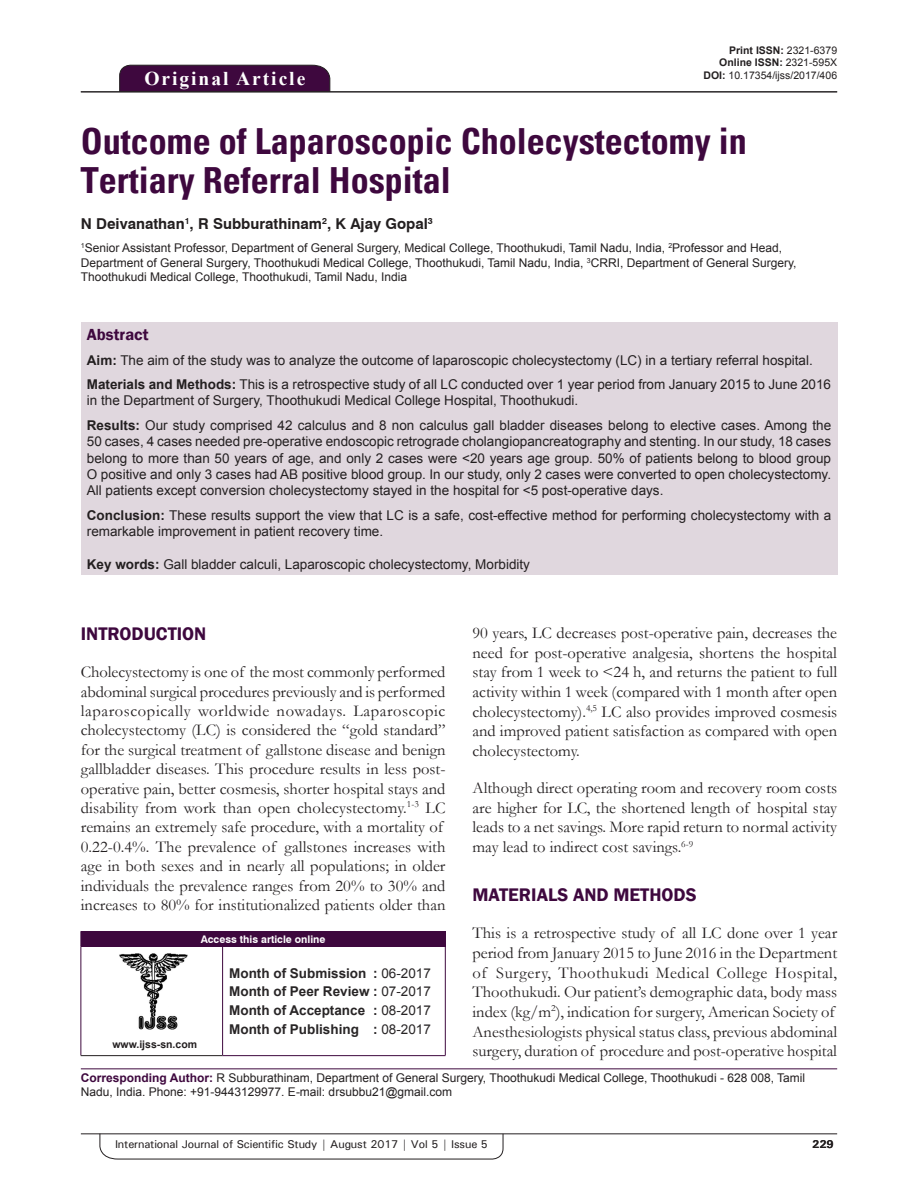
<style>
.page{position:relative;width:918px;height:1188px;background:#fff}
.page>*{position:absolute;margin:0;border:0;box-sizing:border-box;transform-origin:0 0}
.AT{font:700 condensed 36px/39px "Univers";color:#3e083e}
.AH{font:700 19.5px "Times New Roman";letter-spacing:.1em;color:#fff}
.t1{font:600 18.75px "Franklin Gothic";color:#3e083e}
.TX{font:16.5px/19.6px "Garamond";color:#231f20;text-align:justify}
.ABSH{font:600 16.5px "Franklin Gothic";color:#3e083e}
.AU{font:700 15px "Swiss 721 BT";color:#231f20}
.ABS{font:13.5px/16.2px "Arial";color:#231f20}
.HIS{font:700 13.5px/18.8px "Arial";color:#282526;text-align:justify}
.KWD{font:13.5px "Arial";color:#231f20}
.AFF{font:12px/14.4px "Arial";color:#231f20}
.ADD{font:12px/14.4px "Arial";color:#231f20}
.RF{font:500 11.25px "Univers";letter-spacing:-.01em;color:#231f20}
.t2{font:700 11.25px "Univers";color:#231f20}
.DOI{font:700 10.5px "Arial";color:#231f20}
.DOI-2{font:10.5px "Arial";color:#231f20}
.AAO{font:700 10.5px "Swiss 721 BT";color:#fff}
.Web{font:700 10.5px "Arial";color:#231f20}
.s1{font-weight:400}
.s2{font-weight:700}
.s3{font-weight:700;color:#3e083e}
</style>
<div class="page">
<hr style="left:81px;top:1134px;width:756px;height:1px;background:#231f20">
<svg style="left:100px;top:1133px;width:403px;height:26px"></svg>
<div style="left:119px;top:65px;width:211px;height:26px;background:#3e083e"></div>
<hr style="left:81px;top:91px;width:756px;height:1px;background:#231f20">
<div style="left:81px;top:322px;width:756px;height:253px;background:#e0d7de"></div>
<img style="left:119px;top:953px;width:69px;height:76px">
<div style="left:81px;top:931px;width:364px;height:15px;background:#3e083e"></div>
<svg style="left:445px;top:931px;width:1px;height:15px"></svg>
<hr style="left:81px;top:946px;width:142px;height:1px;background:#3e083e">
<hr style="left:81px;top:947px;width:1px;height:108px;background:#3e083e">
<hr style="left:81px;top:1055px;width:142px;height:1px;background:#231f20">
<hr style="left:223px;top:946px;width:223px;height:1px;background:#3e083e">
<hr style="left:222px;top:947px;width:1px;height:108px;background:#3e083e">
<hr style="left:445px;top:947px;width:1px;height:108px;background:#3e083e">
<hr style="left:223px;top:1055px;width:223px;height:1px;background:#3e083e">
<hr style="left:81px;top:1068px;width:756px;height:1px;background:#3e083e">
<p class="DOI" style="left:729px;top:42px;width:109px">Print ISSN: <span class="s1">2321-6379</span></p>
<p class="DOI" style="left:719px;top:55px;width:119px">Online ISSN: <span class="s1">2321-595X</span></p>
<p class="AH" style="left:144px;top:64px;width:162px">Original Article</p>
<p class="DOI-2" style="left:704px;top:68px;width:135px"><span class="s2">DOI:</span> 10.17354/ijss/2017/406</p>
<p class="AT" style="left:81px;top:122px;width:667px">Outcome of Laparoscopic Cholecystectomy in<br>Tertiary Referral Hospital</p>
<p class="AU" style="left:81px;top:213px;width:354px">N Deivanathan<sup>1</sup>, R Subburathinam<sup>2</sup>, K Ajay Gopal<sup>3</sup></p>
<p class="AFF" style="left:81px;top:241px;width:717px"><sup>1</sup>Senior Assistant Professor, Department of General Surgery, Medical College, Thoothukudi, Tamil Nadu, India, <sup>2</sup>Professor and Head,<br>Department of General Surgery, Thoothukudi Medical College, Thoothukudi, Tamil Nadu, India, <sup>3</sup>CRRI, Department of General Surgery,<br>Thoothukudi Medical College, Thoothukudi, Tamil Nadu, India</p>
<p class="ABSH" style="left:87px;top:324px;width:63px">Abstract</p>
<p class="ABS" style="left:87px;top:352px;width:728px"><span class="s2">Aim:</span> The aim of the study was to analyze the outcome of laparoscopic cholecystectomy (LC) in a tertiary referral hospital.</p>
<p class="ABS" style="left:87px;top:376px;width:746px"><span class="s2">Materials and Methods:</span> This is a retrospective study of all LC conducted over 1 year period from January 2015 to June 2016 in the Department of Surgery, Thoothukudi Medical College Hospital, Thoothukudi.</p>
<p class="ABS" style="left:87px;top:417px;width:746px;text-align:justify"><span class="s2">Results:</span> Our study comprised 42 calculus and 8 non calculus gall bladder diseases belong to elective cases. Among the 50 cases, 4 cases needed pre-operative endoscopic retrograde cholangiopancreatography and stenting. In our study, 18 cases belong to more than 50 years of age, and only 2 cases were &lt;20 years age group. 50% of patients belong to blood group O positive and only 3 cases had AB positive blood group. In our study, only 2 cases were converted to open cholecystectomy.<br>All patients except conversion cholecystectomy stayed in the hospital for &lt;5 post-operative days.</p>
<p class="ABS" style="left:87px;top:507px;width:746px"><span class="s2">Conclusion:</span> These results support the view that LC is a safe, cost-effective method for performing cholecystectomy with a remarkable improvement in patient recovery time.</p>
<p class="KWD" style="left:87px;top:555px;width:445px"><span class="s2">Key words:</span> Gall bladder calculi, Laparoscopic cholecystectomy, Morbidity</p>
<p class="TX" style="left:473px;top:623px;width:366px">90 years, LC decreases post-operative pain, decreases the need for post-operative analgesia, shortens the hospital stay from 1 week to &lt;24 h, and returns the patient to full activity within 1 week (compared with 1 month after open cholecystectomy).<sup>4,5</sup> LC also provides improved cosmesis and improved patient satisfaction as compared with open cholecystectomy.</p>
<p class="TX" style="left:473px;top:778px;width:366px">Although direct operating room and recovery room costs are higher for LC, the shortened length of hospital stay leads to a net savings. More rapid return to normal activity may lead to indirect cost savings.<sup>6-9</sup></p>
<h1 class="t1" style="left:473px;top:883px;width:226px">MATERIALS AND METHODS</h1>
<p class="TX" style="left:473px;top:923px;width:366px;text-align:left">This is a retrospective study of all LC done over 1 year period from January 2015 to June 2016 in the Department of Surgery, Thoothukudi Medical College Hospital, Thoothukudi. Our patient’s demographic data, body mass index (kg/m<sup>2</sup>), indication for surgery, American Society of Anesthesiologists physical status class, previous abdominal surgery, duration of procedure and post-operative hospital</p>
<h1 class="t1" style="left:81px;top:623px;width:127px">INTRODUCTION</h1>
<p class="TX" style="left:81px;top:662px;width:366px;text-align:left">Cholecystectomy is one of the most commonly performed abdominal surgical procedures previously and is performed laparoscopically worldwide nowadays. Laparoscopic cholecystectomy (LC) is considered the “gold standard” for the surgical treatment of gallstone disease and benign gallbladder diseases. This procedure results in less post&shy;operative pain, better cosmesis, shorter hospital stays and disability from work than open cholecystectomy.<sup>1-3</sup> LC remains an extremely safe procedure, with a mortality of 0.22-0.4%. The prevalence of gallstones increases with age in both sexes and in nearly all populations; in older individuals the prevalence ranges from 20% to 30% and increases to 80% for institutionalized patients older than</p>
<p class="AAO" style="left:201px;top:932px;width:126px">Access this article online</p>
<p class="HIS" style="left:229px;top:964px;width:203px">Month of Submission : <span class="s1">06-2017<br></span>Month of Peer Review : <span class="s1">07-2017<br></span>Month of Acceptance : <span class="s1">08-2017<br></span>Month of Publishing : <span class="s1">08-2017</span></p>
<p class="ADD" style="left:81px;top:1070px;width:726px"><span class="s3">Corresponding Author:</span> R Subburathinam, Department of General Surgery, Thoothukudi Medical College, Thoothukudi - 628 008, Tamil<br>Nadu, India. Phone: +91-9443129977. E-mail: drsubbu21@gmail.com</p>
<p class="Web" style="left:112px;top:1037px;width:86px">www.ijss-sn.com</p>
<p class="RF" style="left:115px;top:1137px;width:375px">International Journal of Scientific Study | August 2017 | Vol 5 | Issue 5</p>
<p class="t2" style="left:812px;top:1137px;width:23px">118</p>
</div>
